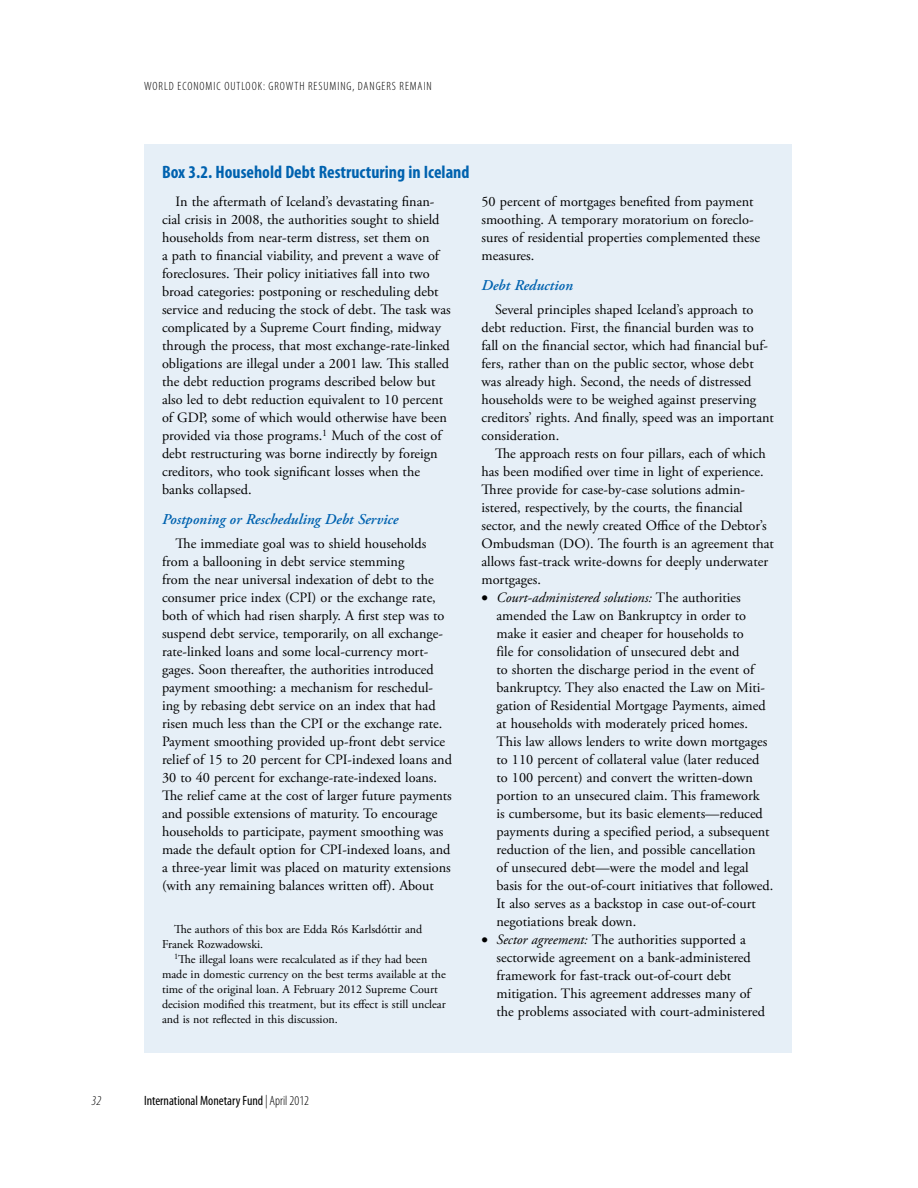
<style>
.page{position:relative;width:918px;height:1188px;background:#fff}
.page>*{position:absolute;margin:0;border:0;box-sizing:border-box;transform-origin:0 0}
.t1{font:700 condensed 18px "Myriad Pro";color:#0062af}
.t2{font:italic 600 15px "Adobe Garamond Pro";color:#0062af}
.t3{font:14.25px/18px "Adobe Garamond Pro";color:#000}
.t4{font:condensed 13.5px "Myriad Pro";color:#000}
.t5{font:italic 300 condensed 13.5px "Myriad Pro";color:#000}
.t6{font:12px/15px "Adobe Garamond Pro";color:#000}
.t7{font:300 condensed 12px "Myriad Pro";letter-spacing:.08em;color:#000}
.s1{font-style:italic}
.s2{font-weight:300;font-style:italic}
.s3{font-weight:300}
</style>
<div class="page">
<div style="left:144px;top:145px;width:648px;height:908px;background:#e6eff7"></div>
<p class="t7" style="left:144px;top:80px;width:289px">WORLD ECONOMIC OUTLOOK: GROWTH RESUMING, DANGERS REMAIN</p>
<p class="t1" style="left:162px;top:161px;width:309px">Box 3.2. Household Debt Restructuring in Iceland</p>
<p class="t3" style="left:162px;top:193px;width:290px;text-indent:13px">In the aftermath of Iceland’s devastating finan&shy;cial crisis in 2008, the authorities sought to shield households from near-term distress, set them on<br>a path to financial viability, and prevent a wave of foreclosures. Their policy initiatives fall into two broad categories: postponing or rescheduling debt service and reducing the stock of debt. The task was complicated by a Supreme Court finding, midway through the process, that most exchange-rate-linked obligations are illegal under a 2001 law. This stalled the debt reduction programs described below but also led to debt reduction equivalent to 10 percent of GDP, some of which would otherwise have been provided via those programs.<sup>1</sup> Much of the cost of debt restructuring was borne indirectly by foreign creditors, who took significant losses when the banks collapsed.</p>
<p class="t2" style="left:162px;top:511px;width:238px">Postponing or Rescheduling Debt Service</p>
<p class="t3" style="left:162px;top:535px;width:292px;text-indent:13px">The immediate goal was to shield households from a ballooning in debt service stemming<br>from the near universal indexation of debt to the consumer price index (CPI) or the exchange rate, both of which had risen sharply. A first step was to suspend debt service, temporarily, on all exchange&shy;rate-linked loans and some local-currency mort&shy;gages. Soon thereafter, the authorities introduced payment smoothing: a mechanism for reschedul&shy;ing by rebasing debt service on an index that had risen much less than the CPI or the exchange rate.<br>Payment smoothing provided up-front debt service relief of 15 to 20 percent for CPI-indexed loans and 30 to 40 percent for exchange-rate-indexed loans.<br>The relief came at the cost of larger future payments and possible extensions of maturity. To encourage households to participate, payment smoothing was made the default option for CPI-indexed loans, and a three-year limit was placed on maturity extensions (with any remaining balances written off). About</p>
<p class="t6" style="left:162px;top:922px;width:262px;text-indent:12px">The authors of this box are Edda Rós Karlsdóttir and<br>Franek Rozwadowski.</p>
<p class="t6" style="left:162px;top:952px;width:285px;text-indent:12px"><sup>1</sup>The illegal loans were recalculated as if they had been made in domestic currency on the best terms available at the time of the original loan. A February 2012 Supreme Court decision modified this treatment, but its effect is still unclear and is not reflected in this discussion.</p>
<p class="t3" style="left:482px;top:193px;width:280px">50 percent of mortgages benefited from payment smoothing. A temporary moratorium on foreclo&shy;sures of residential properties complemented these measures.</p>
<p class="t2" style="left:482px;top:277px;width:93px">Debt Reduction</p>
<p class="t3" style="left:482px;top:301px;width:294px;text-indent:13px">Several principles shaped Iceland’s approach to debt reduction. First, the financial burden was to fall on the financial sector, which had financial buf&shy;fers, rather than on the public sector, whose debt was already high. Second, the needs of distressed households were to be weighed against preserving creditors’ rights. And finally, speed was an important consideration.</p>
<p class="t3" style="left:482px;top:445px;width:294px;text-indent:13px">The approach rests on four pillars, each of which has been modified over time in light of experience.<br>Three provide for case-by-case solutions admin&shy;istered, respectively, by the courts, the financial sector, and the newly created Office of the Debtor’s Ombudsman (DO). The fourth is an agreement that allows fast-track write-downs for deeply underwater mortgages.</p>
<p class="t3" style="left:497px;top:589px;width:278px;text-indent:-15px">• <span class="s1">Court-administered solutions:</span> The authorities amended the Law on Bankruptcy in order to make it easier and cheaper for households to<br>file for consolidation of unsecured debt and<br>to shorten the discharge period in the event of bankruptcy. They also enacted the Law on Miti&shy;gation of Residential Mortgage Payments, aimed at households with moderately priced homes.<br>This law allows lenders to write down mortgages to 110 percent of collateral value (later reduced to 100 percent) and convert the written-down portion to an unsecured claim. This framework<br>is cumbersome, but its basic elements—reduced payments during a specified period, a subsequent reduction of the lien, and possible cancellation<br>of unsecured debt—were the model and legal basis for the out-of-court initiatives that followed.<br>It also serves as a backstop in case out-of-court negotiations break down.</p>
<p class="t3" style="left:497px;top:931px;width:270px;text-indent:-15px">• <span class="s1">Sector agreement:</span> The authorities supported a sectorwide agreement on a bank-administered framework for fast-track out-of-court debt mitigation. This agreement addresses many of the problems associated with court-administered</p>
<p class="t5" style="left:92px;top:1093px;width:11px">32</p>
<p class="t4" style="left:144px;top:1093px;width:167px">International Monetary Fund <span class="s2">|</span> <span class="s3">APRIL 2012</span></p>
</div>
